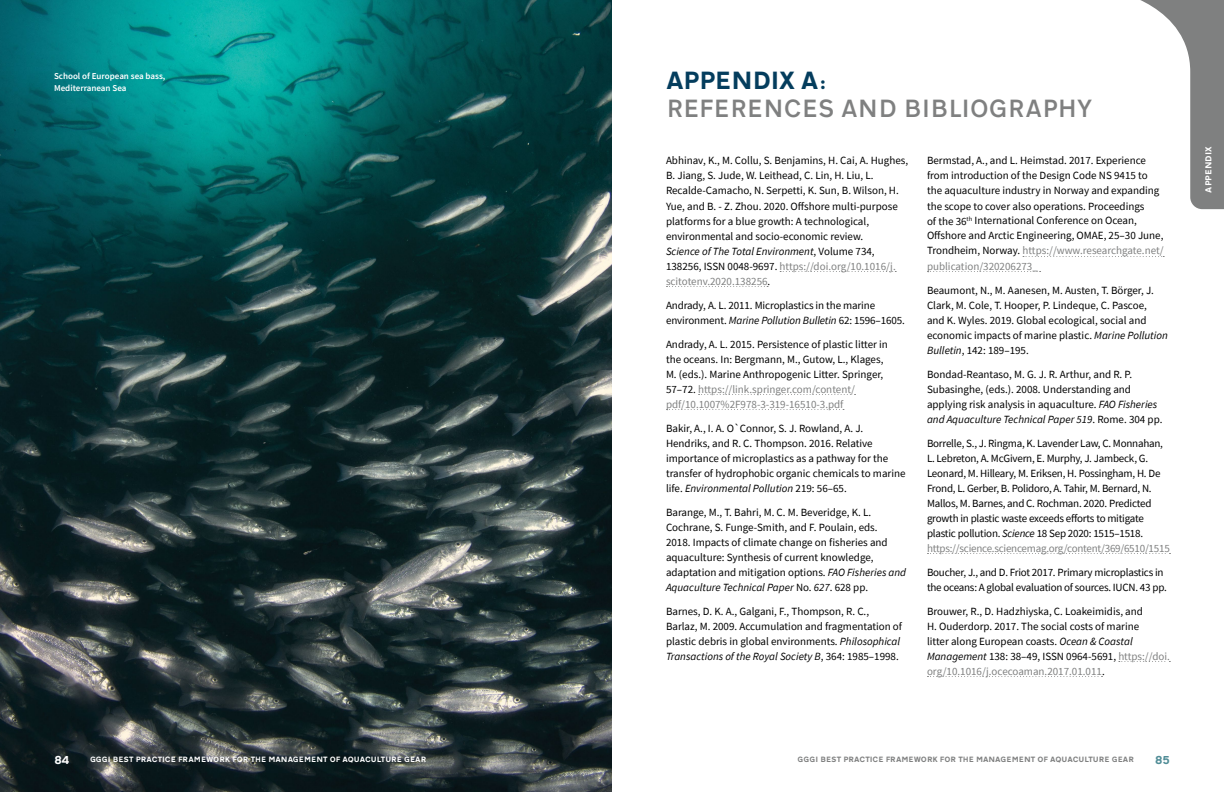
<style>
.page{position:relative;width:1224px;height:792px;background:#fff}
.page>*{position:absolute;margin:0;border:0;box-sizing:border-box;transform-origin:0 0}
.t1{font:500 26px "Transport D";letter-spacing:-.02em;color:#7f8080}
.t2{font:700 26px "Transport D";letter-spacing:-.02em;color:#043d5d}
.t3{font:700 12px "Transport D";color:#fff}
.t4{font:700 12px "Transport D";color:#518d97}
.t5{font:11px/15px "Source Sans Pro";color:#000}
.t6{font:11px/15px "Source Sans Pro";letter-spacing:-.02em;color:#000}
.t7{font:600 9px/12px "Source Sans Pro";color:#fff}
.t8{font:700 9px "Transport D";color:#fff}
.t9{font:700 8px "Transport D";color:#fff}
.t10{font:700 8px "Transport D";color:#7f8080}
.s1{font-style:italic}
.s2{color:#7f8080}
</style>
<div class="page">
<svg style="left:780px;top:271px;width:116px;height:1px"></svg>
<svg style="left:666px;top:286px;width:102px;height:1px"></svg>
<svg style="left:699px;top:394px;width:157px;height:1px"></svg>
<svg style="left:666px;top:409px;width:178px;height:1px"></svg>
<svg style="left:1023px;top:256px;width:141px;height:1px"></svg>
<svg style="left:928px;top:271px;width:113px;height:1px"></svg>
<svg style="left:928px;top:553px;width:243px;height:1px"></svg>
<svg style="left:1119px;top:661px;width:51px;height:1px"></svg>
<svg style="left:928px;top:676px;width:175px;height:1px"></svg>
<img style="left:0;top:0;width:612px;height:792px">
<svg style="left:1140px;top:0;width:84px;height:209px"></svg>
<p class="t7" style="left:54px;top:70px;width:113px">School of European sea bass,<br>Mediterranean Sea</p>
<h1 class="t2" style="left:666px;top:59px;width:161px">APPENDIX A:</h1>
<h1 class="t1" style="left:666px;top:93px;width:428px">REFERENCES AND BIBLIOGRAPHY</h1>
<p class="t5" style="left:666px;top:153px;width:244px">Abhinav, K., M. Collu, S. Benjamins, H. Cai, A. Hughes, B. Jiang, S. Jude, W. Leithead, C. Lin, H. Liu, L.<br>Recalde-Camacho, N. Serpetti, K. Sun, B. Wilson, H.<br>Yue, and B. - Z. Zhou. 2020. Offshore multi-purpose platforms for a blue growth: A technological, environmental and socio-economic review.<br><span class="s1">Science of The Total Environment</span>, Volume 734, 138256, ISSN 0048-9697. <span class="s2">https://doi.org/10.1016/j. scitotenv.2020.138256</span>.</p>
<p class="t5" style="left:666px;top:297px;width:240px">Andrady, A. L. 2011. Microplastics in the marine environment. <span class="s1">Marine Pollution Bulletin</span> 62: 1596–1605.</p>
<p class="t5" style="left:666px;top:336px;width:224px">Andrady, A. L. 2015. Persistence of plastic litter in the oceans. In: Bergmann, M., Gutow, L., Klages, M. (eds.). Marine Anthropogenic Litter. Springer, 57–72. <span class="s2">https://link.springer.com/content/ pdf/10.1007%2F978-3-319-16510-3.pdf</span></p>
<p class="t5" style="left:666px;top:420px;width:241px">Bakir, A., I. A. O`Connor, S. J. Rowland, A. J.<br>Hendriks, and R. C. Thompson. 2016. Relative importance of microplastics as a pathway for the transfer of hydrophobic organic chemicals to marine life. <span class="s1">Environmental Pollution</span> 219: 56–65.</p>
<p class="t5" style="left:666px;top:504px;width:242px">Barange, M., T. Bahri, M. C. M. Beveridge, K. L.<br>Cochrane, S. Funge-Smith, and F. Poulain, eds.<br>2018. Impacts of climate change on fisheries and aquaculture: Synthesis of current knowledge, adaptation and mitigation options. <span class="s1">FAO Fisheries and Aquaculture Technical Paper</span> No. <span class="s1">627</span>. 628 pp.</p>
<p class="t5" style="left:666px;top:603px;width:238px">Barnes, D. K. A., Galgani, F., Thompson, R. C., Barlaz, M. 2009. Accumulation and fragmentation of plastic debris in global environments. <span class="s1">Philosophical Transactions of the Royal Society B</span>, 364: 1985–1998.</p>
<p class="t5" style="left:927px;top:153px;width:238px">Bermstad, A., and L. Heimstad. 2017. Experience from introduction of the Design Code NS 9415 to the aquaculture industry in Norway and expanding the scope to cover also operations. Proceedings<br>of the 36<sup>th</sup> International Conference on Ocean, Offshore and Arctic Engineering, OMAE, 25–30 June, Trondheim, Norway. <span class="s2">https://www.researchgate.net/ publication/320206273_</span></p>
<p class="t5" style="left:927px;top:282px;width:242px">Beaumont, N., M. Aanesen, M. Austen, T. Börger, J.<br>Clark, M. Cole, T. Hooper, P. Lindeque, C. Pascoe,<br>and K. Wyles. 2019. Global ecological, social and economic impacts of marine plastic. <span class="s1">Marine Pollution Bulletin</span>, 142: 189–195.</p>
<p class="t5" style="left:927px;top:366px;width:237px">Bondad-Reantaso, M. G. J. R. Arthur, and R. P.<br>Subasinghe, (eds.). 2008. Understanding and applying risk analysis in aquaculture. <span class="s1">FAO Fisheries and Aquaculture Technical Paper 519</span>. Rome. 304 pp.</p>
<p class="t6" style="left:927px;top:435px;width:244px">Borrelle, S., J. Ringma, K. Lavender Law, C. Monnahan, L. Lebreton, A. McGivern, E. Murphy, J. Jambeck, G.<br>Leonard, M. Hilleary, M. Eriksen, H. Possingham, H. De Frond, L. Gerber, B. Polidoro, A. Tahir, M. Bernard, N.<br>Mallos, M. Barnes, and C. Rochman. 2020. Predicted growth in plastic waste exceeds efforts to mitigate plastic pollution. <span class="s1">Science</span> 18 Sep 2020: 1515–1518. <span class="s2">https://science.sciencemag.org/content/369/6510/1515</span></p>
<p class="t6" style="left:927px;top:564px;width:241px">Boucher, J., and D. Friot 2017. Primary microplastics in the oceans: A global evaluation of sources. IUCN. 43 pp.</p>
<p class="t5" style="left:927px;top:603px;width:244px">Brouwer, R., D. Hadzhiyska, C. Loakeimidis, and<br>H. Ouderdorp. 2017. The social costs of marine<br>litter along European coasts. <span class="s1">Ocean &amp; Coastal Management</span> 138: 38–49, ISSN 0964-5691, <span class="s2">https://doi. org/10.1016/j.ocecoaman.2017.01.011</span>.</p>
<p class="t3" style="left:54px;top:750px;width:17px">84</p>
<p class="t9" style="left:90px;top:753px;width:338px">GGGI BEST PRACTICE FRAMEWORK FOR THE MANAGEMENT OF AQUACULTURE GEAR</p>
<p class="t10" style="left:798px;top:753px;width:338px">GGGI BEST PRACTICE FRAMEWORK FOR THE MANAGEMENT OF AQUACULTURE GEAR</p>
<p class="t4" style="left:1155px;top:750px;width:17px">85</p>
<p class="t8" style="left:1201px;top:193px;width:47px;rotate:-90deg">APPENDIX</p>
</div>
